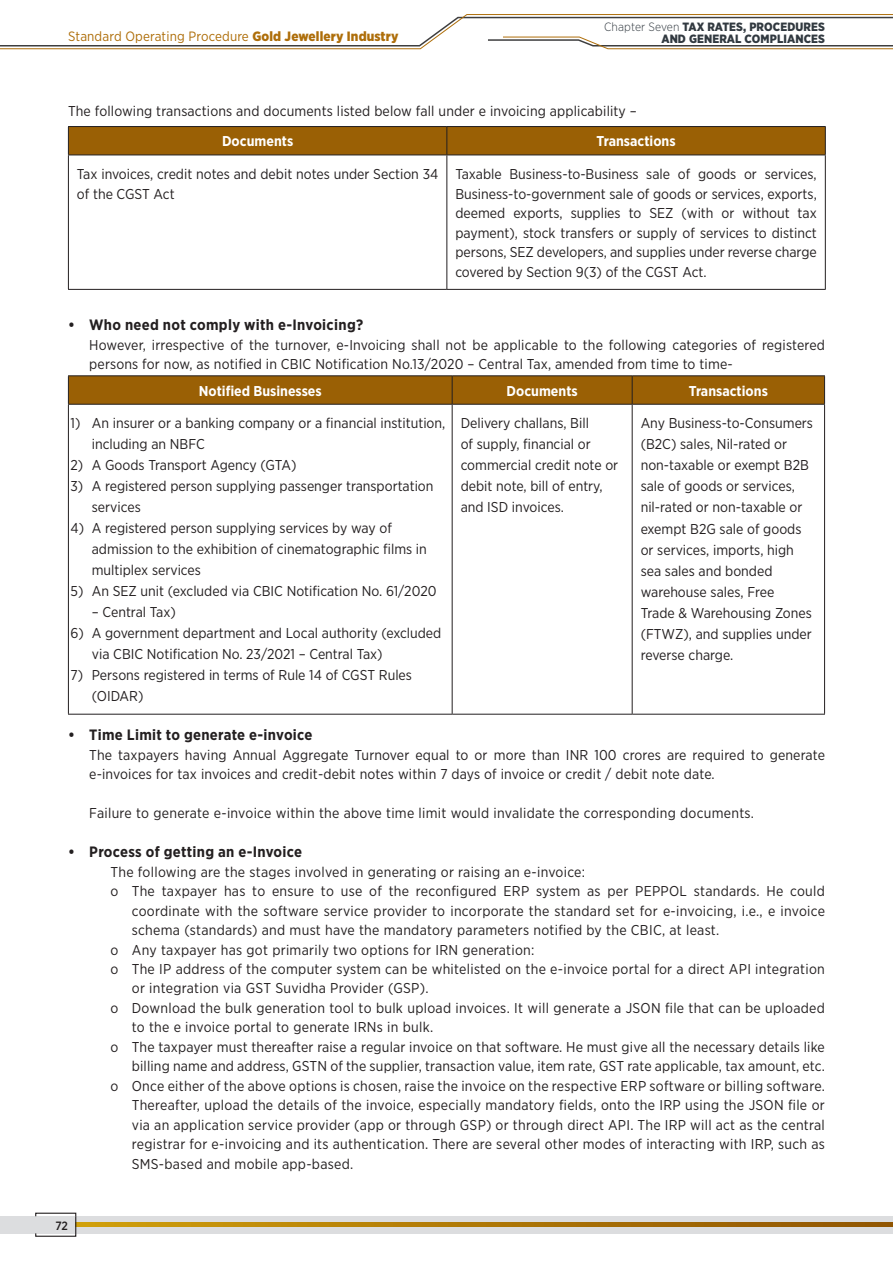
<style>
.page{position:relative;width:893px;height:1263px;background:#fff}
.page>*{position:absolute;margin:0;border:0;box-sizing:border-box;transform-origin:0 0}
.t1{font:700 15px "Gotham Narrow";letter-spacing:.02em;color:#231f20}
.t2{font:14.25px/21px "Gotham Narrow";letter-spacing:.01em;color:#231f20}
.t3{font:700 14.25px "Gotham Narrow";color:#fff}
.t4{font:13.5px "Gotham Narrow";letter-spacing:.01em;color:#ae6e0a}
.t5{font:900 12px/12px "Gotham Narrow";letter-spacing:.01em;color:#313940;text-align:right}
.t6{font:500 12px "Gotham Narrow";color:#231f20}
.s1{font-weight:900}
.s2{font-weight:300}
</style>
<div class="page">
<div style="left:0;top:1216px;width:893px;height:17px;background:#dcdddf"></div>
<svg style="left:77px;top:1222px;width:816px;height:5px;background:#af7806"></svg>
<svg style="left:35px;top:1215px;width:42px;height:22px"></svg>
<div style="left:35px;top:1212px;width:41px;height:5px;border:1px solid #231f20"></div>
<svg style="left:0;top:14px;width:893px;height:36px"></svg>
<hr style="left:68px;top:126px;width:379px;height:1px;background:#231f20">
<hr style="left:447px;top:126px;width:379px;height:1px;background:#231f20">
<div style="left:68px;top:127px;width:758px;height:28px;background:#9a6005"></div>
<hr style="left:68px;top:155px;width:379px;height:1px;background:#231f20">
<hr style="left:68px;top:155px;width:1px;height:134px;background:#231f20">
<hr style="left:447px;top:155px;width:379px;height:1px;background:#231f20">
<hr style="left:446px;top:155px;width:1px;height:134px;background:#231f20">
<hr style="left:825px;top:155px;width:1px;height:134px;background:#231f20">
<hr style="left:68px;top:289px;width:379px;height:1px;background:#231f20">
<hr style="left:447px;top:289px;width:379px;height:1px;background:#231f20">
<hr style="left:68px;top:375px;width:384px;height:1px;background:#231f20">
<hr style="left:452px;top:375px;width:180px;height:1px;background:#231f20">
<hr style="left:632px;top:375px;width:193px;height:1px;background:#231f20">
<svg style="left:68px;top:376px;width:757px;height:28px;background:#965e05"></svg>
<hr style="left:68px;top:404px;width:384px;height:1px;background:#231f20">
<hr style="left:68px;top:405px;width:1px;height:309px;background:#231f20">
<hr style="left:452px;top:404px;width:180px;height:1px;background:#231f20">
<hr style="left:452px;top:405px;width:1px;height:309px;background:#231f20">
<hr style="left:632px;top:404px;width:193px;height:1px;background:#231f20">
<hr style="left:632px;top:405px;width:1px;height:309px;background:#231f20">
<hr style="left:824px;top:405px;width:1px;height:309px;background:#231f20">
<hr style="left:68px;top:714px;width:384px;height:1px;background:#231f20">
<hr style="left:452px;top:714px;width:180px;height:1px;background:#231f20">
<hr style="left:632px;top:714px;width:193px;height:1px;background:#231f20">
<p class="t4" style="left:68px;top:28px;width:332px">Standard Operating Procedure <span class="s1">Gold Jewellery Industry</span></p>
<p class="t5" style="left:604px;top:20px;width:222px"><span class="s2">Chapter Seven</span> TAX RATES, PROCEDURES<br>AND GENERAL COMPLIANCES</p>
<p class="t2" style="left:68px;top:100px;width:570px">The following transactions and documents listed below fall under e invoicing applicability –</p>
<p class="t3" style="left:222px;top:132px;width:73px">Documents</p>
<p class="t3" style="left:597px;top:132px;width:81px">Transactions</p>
<p class="t2" style="left:77px;top:164px;width:363px;line-height:19.5px">Tax invoices, credit notes and debit notes under Section 34 of the CGST Act</p>
<p class="t2" style="left:455px;top:164px;width:363px;line-height:19.5px;text-align:justify">Taxable Business-to-Business sale of goods or services, Business-to-government sale of goods or services, exports, deemed exports, supplies to SEZ (with or without tax payment), stock transfers or supply of services to distinct persons, SEZ developers, and supplies under reverse charge covered by Section 9(3) of the CGST Act.</p>
<p class="t1" style="left:68px;top:315px;width:297px">• Who need not comply with e-Invoicing?</p>
<p class="t2" style="left:89px;top:335px;width:737px;line-height:19.5px">However, irrespective of the turnover, e-Invoicing shall not be applicable to the following categories of registered persons for now, as notified in CBIC Notification No.13/2020 – Central Tax, amended from time to time-</p>
<p class="t3" style="left:199px;top:382px;width:125px">Notified Businesses</p>
<p class="t3" style="left:506px;top:382px;width:73px">Documents</p>
<p class="t3" style="left:689px;top:382px;width:81px">Transactions</p>
<p class="t2" style="left:92px;top:413px;width:355px;text-indent:-21px">1) An insurer or a banking company or a financial institution, including an NBFC</p>
<p class="t2" style="left:71px;top:455px;width:227px">2) A Goods Transport Agency (GTA)</p>
<p class="t2" style="left:92px;top:476px;width:343px;text-indent:-21px">3) A registered person supplying passenger transportation services</p>
<p class="t2" style="left:92px;top:518px;width:337px;text-indent:-21px">4) A registered person supplying services by way of admission to the exhibition of cinematographic films in multiplex services</p>
<p class="t2" style="left:71px;top:581px;width:367px">5) An SEZ unit (excluded via CBIC Notification No. 61/2020</p>
<p class="t2" style="left:92px;top:602px;width:86px">– Central Tax)</p>
<p class="t2" style="left:92px;top:623px;width:351px;text-indent:-21px">6) A government department and Local authority (excluded via CBIC Notification No. 23/2021 – Central Tax)</p>
<p class="t2" style="left:92px;top:665px;width:322px;text-indent:-21px">7) Persons registered in terms of Rule 14 of CGST Rules (OIDAR)</p>
<p class="t2" style="left:461px;top:413px;width:159px">Delivery challans, Bill<br>of supply, financial or commercial credit note or debit note, bill of entry, and ISD invoices.</p>
<p class="t2" style="left:641px;top:413px;width:174px">Any Business-to-Consumers (B2C) sales, Nil-rated or non-taxable or exempt B2B sale of goods or services, nil-rated or non-taxable or exempt B2G sale of goods or services, imports, high sea sales and bonded warehouse sales, Free<br>Trade &amp; Warehousing Zones (FTWZ), and supplies under reverse charge.</p>
<p class="t1" style="left:68px;top:725px;width:246px">• Time Limit to generate e-invoice</p>
<p class="t2" style="left:89px;top:744px;width:737px;line-height:19.5px">The taxpayers having Annual Aggregate Turnover equal to or more than INR 100 crores are required to generate e-invoices for tax invoices and credit-debit notes within 7 days of invoice or credit / debit note date.</p>
<p class="t2" style="left:89px;top:802px;width:666px">Failure to generate e-invoice within the above time limit would invalidate the corresponding documents.</p>
<p class="t1" style="left:68px;top:842px;width:236px">• Process of getting an e-Invoice</p>
<p class="t2" style="left:111px;top:861px;width:476px">The following are the stages involved in generating or raising an e-invoice:</p>
<p class="t2" style="left:111px;top:880px;width:716px">o The taxpayer has to ensure to use of the reconfigured ERP system as per PEPPOL standards. He could</p>
<p class="t2" style="left:132px;top:900px;width:695px">coordinate with the software service provider to incorporate the standard set for e-invoicing, i.e., e invoice</p>
<p class="t2" style="left:132px;top:919px;width:589px">schema (standards) and must have the mandatory parameters notified by the CBIC, at least.</p>
<p class="t2" style="left:111px;top:939px;width:425px">o Any taxpayer has got primarily two options for IRN generation:</p>
<p class="t2" style="left:111px;top:958px;width:716px">o The IP address of the computer system can be whitelisted on the e-invoice portal for a direct API integration</p>
<p class="t2" style="left:132px;top:978px;width:298px">or integration via GST Suvidha Provider (GSP).</p>
<p class="t2" style="left:111px;top:997px;width:716px">o Download the bulk generation tool to bulk upload invoices. It will generate a JSON file that can be uploaded</p>
<p class="t2" style="left:132px;top:1017px;width:303px">to the e invoice portal to generate IRNs in bulk.</p>
<p class="t2" style="left:111px;top:1036px;width:716px">o The taxpayer must thereafter raise a regular invoice on that software. He must give all the necessary details like</p>
<p class="t2" style="left:132px;top:1056px;width:695px">billing name and address, GSTN of the supplier, transaction value, item rate, GST rate applicable, tax amount, etc.</p>
<p class="t2" style="left:111px;top:1075px;width:716px">o Once either of the above options is chosen, raise the invoice on the respective ERP software or billing software.</p>
<p class="t2" style="left:132px;top:1095px;width:695px">Thereafter, upload the details of the invoice, especially mandatory fields, onto the IRP using the JSON file or</p>
<p class="t2" style="left:132px;top:1114px;width:695px">via an application service provider (app or through GSP) or through direct API. The IRP will act as the central</p>
<p class="t2" style="left:132px;top:1134px;width:695px">registrar for e-invoicing and its authentication. There are several other modes of interacting with IRP, such as</p>
<p class="t2" style="left:132px;top:1153px;width:223px">SMS-based and mobile app-based.</p>
<p class="t6" style="left:55px;top:1218px;width:14px">72</p>
</div>
